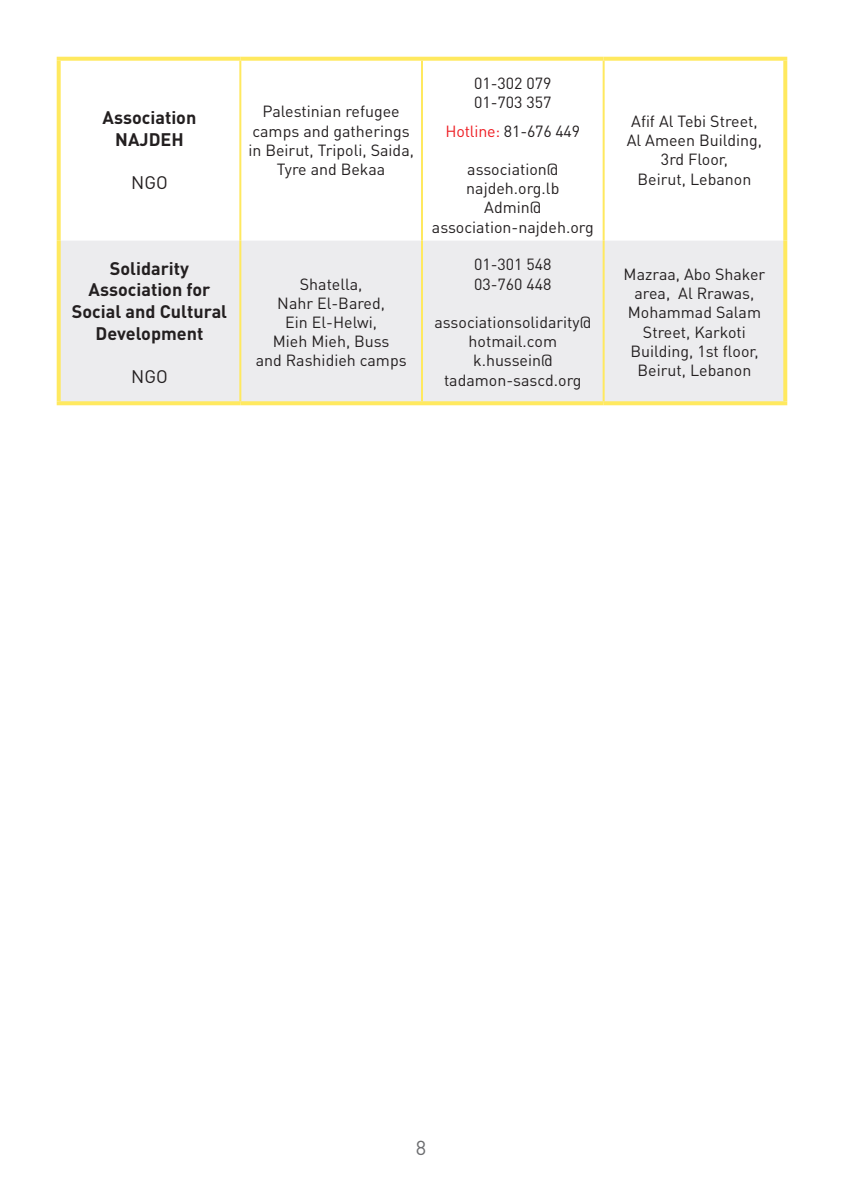
<style>
.page{position:relative;width:842px;height:1191px;background:#fff}
.page>*{position:absolute;margin:0;border:0;box-sizing:border-box;transform-origin:0 0}
.t1{font:20px "DIN Pro";color:#6c6d70}
.t2{font:700 18px/21.6px "DIN Pro";color:#231f20;text-align:center}
.t3{font:18px "DIN Pro";color:#231f20}
.t4{font:16px/19.2px "DIN Pro";color:#231f20;text-align:center}
.s1{color:#ee1d23}
</style>
<div class="page">
<div style="left:61px;top:241px;width:722px;height:160px;background:#ececee"></div>
<svg style="left:57px;top:57px;width:183px;height:4px"></svg>
<svg style="left:57px;top:61px;width:4px;height:180px"></svg>
<svg style="left:240px;top:57px;width:182px;height:4px"></svg>
<svg style="left:422px;top:57px;width:182px;height:4px"></svg>
<svg style="left:604px;top:57px;width:183px;height:4px"></svg>
<svg style="left:783px;top:61px;width:4px;height:180px"></svg>
<svg style="left:57px;top:241px;width:4px;height:160px"></svg>
<svg style="left:783px;top:241px;width:4px;height:160px"></svg>
<svg style="left:57px;top:401px;width:183px;height:4px"></svg>
<svg style="left:240px;top:401px;width:182px;height:4px"></svg>
<svg style="left:422px;top:401px;width:182px;height:4px"></svg>
<svg style="left:604px;top:401px;width:183px;height:4px"></svg>
<hr style="left:239px;top:61px;width:2px;height:180px;background:#ffe95f">
<hr style="left:421px;top:61px;width:2px;height:180px;background:#ffe95f">
<hr style="left:603px;top:61px;width:2px;height:180px;background:#ffe95f">
<hr style="left:239px;top:241px;width:2px;height:160px;background:#ffe95f">
<hr style="left:421px;top:241px;width:2px;height:160px;background:#ffe95f">
<hr style="left:603px;top:241px;width:2px;height:160px;background:#ffe95f">
<p class="t2" style="left:103px;top:106px;width:95px">Association<br>NAJDEH</p>
<p class="t3" style="left:131px;top:170px;width:38px">NGO</p>
<p class="t2" style="left:72px;top:257px;width:157px">Solidarity<br>Association for<br>Social and Cultural<br>Development</p>
<p class="t3" style="left:131px;top:364px;width:38px">NGO</p>
<p class="t4" style="left:248px;top:101px;width:167px">Palestinian refugee camps and gatherings in Beirut, Tripoli, Saida,<br>Tyre and Bekaa</p>
<p class="t4" style="left:256px;top:274px;width:153px">Shatella,<br>Nahr El-Bared,<br>Ein El-Helwi,<br>Mieh Mieh, Buss<br>and Rashidieh camps</p>
<p class="t4" style="left:474px;top:72px;width:79px;text-align:left">01-302 079<br>01-703 357</p>
<p class="t4" style="left:445px;top:120px;width:136px"><span class="s1">Hotline:</span> 81-676 449</p>
<p class="t4" style="left:432px;top:159px;width:163px">association@ najdeh.org.lb<br>Admin@ association-najdeh.org</p>
<p class="t4" style="left:474px;top:254px;width:79px;text-align:left">01-301 548<br>03-760 448</p>
<p class="t4" style="left:434px;top:312px;width:158px">associationsolidarity@ hotmail.com k.hussein@ tadamon-sascd.org</p>
<p class="t4" style="left:627px;top:111px;width:137px">Afif Al Tebi Street,<br>Al Ameen Building,<br>3rd Floor,<br>Beirut, Lebanon</p>
<p class="t4" style="left:624px;top:264px;width:143px">Mazraa, Abo Shaker area, Al Rrawas,<br>Mohammad Salam<br>Street, Karkoti<br>Building, 1st floor,<br>Beirut, Lebanon</p>
<p class="t1" style="left:416px;top:1134px;width:12px">8</p>
</div>
